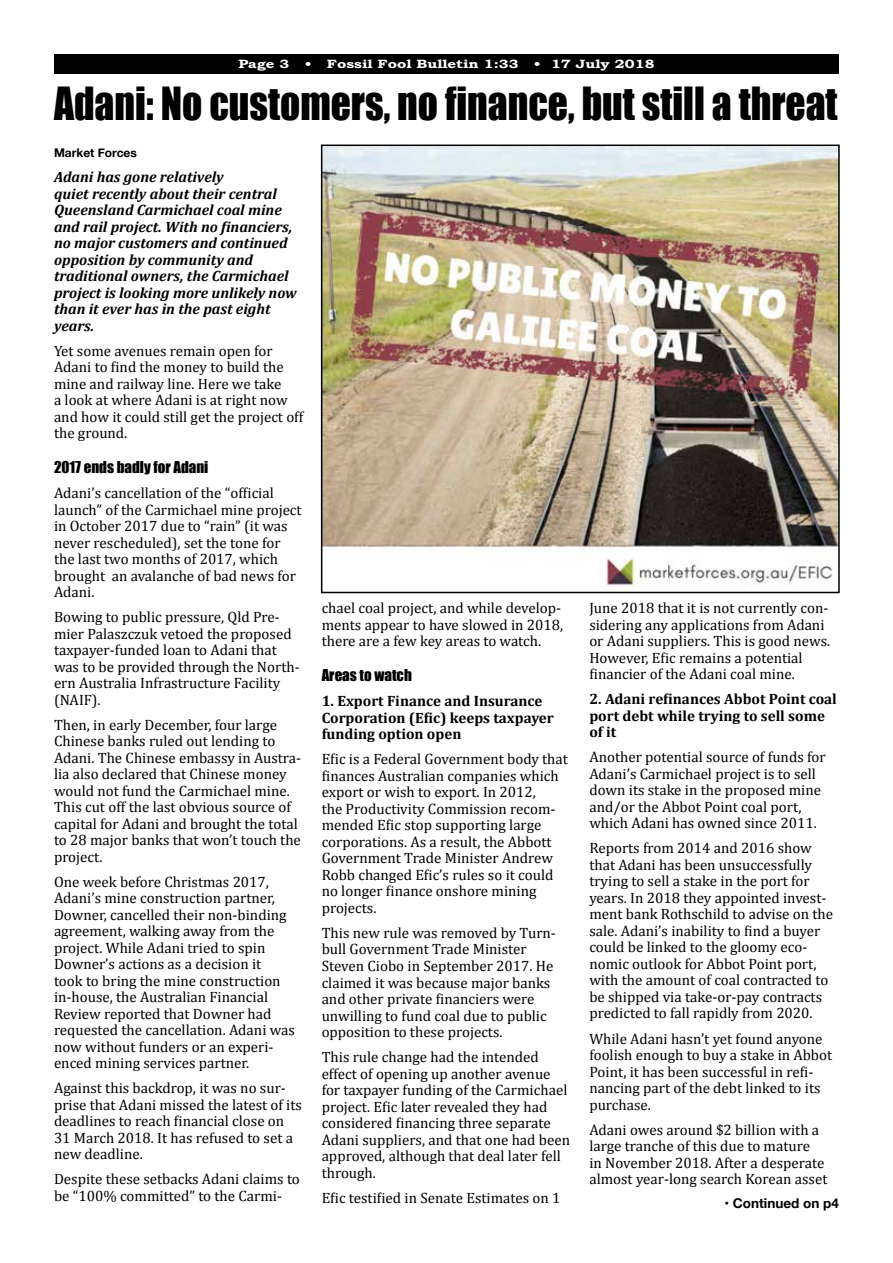
<style>
.page{position:relative;width:893px;height:1263px;background:#fff}
.page>*{position:absolute;margin:0;border:0;box-sizing:border-box;transform-origin:0 0}
.t1{font:42px "Impact";color:#000;scale:.94 1}
.t2{font:15px/16.5px "Cambria";color:#000}
.t3{font:italic 700 15px/16.5px "Cambria";color:#000}
.t4{font:700 15px/16.5px "Cambria";color:#000}
.t5{font:15px "Impact";color:#000}
.t6{font:700 13.5px "Helvetica Neue";color:#000}
.t7{font:700 12px "Bookman Old Style";color:#fff;scale:1.25 1}
.t8{font:700 12px "Helvetica Neue";color:#000}
</style>
<div class="page">
<div style="left:54px;top:54px;width:785px;height:20px;background:#000"></div>
<img style="left:324px;top:148px;width:513px;height:442px">
<div style="left:321px;top:145px;width:519px;height:448px;border:2px solid #000"></div>
<p class="t7" style="left:238px;top:57px;width:42px">Page 3</p>
<p class="t7" style="left:305px;top:57px;width:173px">• Fossil Fool Bulletin 1:33</p>
<p class="t7" style="left:534px;top:57px;width:98px">• 17 July 2018</p>
<h1 class="t1" style="left:54px;top:71px;width:835px">Adani: No customers, no finance, but still a threat</h1>
<p class="t8" style="left:54px;top:143px;width:84px">Market Forces</p>
<p class="t3" style="left:54px;top:168px;width:244px">Adani has gone relatively<br>quiet recently about their central<br>Queensland Carmichael coal mine and rail project. With no financiers, no major customers and continued opposition by community and traditional owners, the Carmichael project is looking more unlikely now than it ever has in the past eight years.</p>
<p class="t2" style="left:54px;top:342px;width:251px">Yet some avenues remain open for<br>Adani to find the money to build the mine and railway line. Here we take<br>a look at where Adani is at right now and how it could still get the project off the ground.</p>
<p class="t5" style="left:54px;top:455px;width:156px">2017 ends badly for Adani</p>
<p class="t2" style="left:54px;top:485px;width:249px">Adani’s cancellation of the “official launch” of the Carmichael mine project in October 2017 due to “rain” (it was never rescheduled), set the tone for the last two months of 2017, which brought an avalanche of bad news for<br>Adani.</p>
<p class="t2" style="left:54px;top:609px;width:247px">Bowing to public pressure, Qld Pre&shy;mier Palaszczuk vetoed the proposed taxpayer-funded loan to Adani that was to be provided through the North&shy;ern Australia Infrastructure Facility (NAIF).</p>
<p class="t2" style="left:54px;top:716px;width:249px">Then, in early December, four large Chinese banks ruled out lending to Adani. The Chinese embassy in Austra&shy;lia also declared that Chinese money would not fund the Carmichael mine.<br>This cut off the last obvious source of capital for Adani and brought the total to 28 major banks that won’t touch the project.</p>
<p class="t2" style="left:54px;top:873px;width:242px">One week before Christmas 2017, Adani’s mine construction partner, Downer, cancelled their non-binding agreement, walking away from the project. While Adani tried to spin Downer’s actions as a decision it<br>took to bring the mine construction in-house, the Australian Financial Review reported that Downer had requested the cancellation. Adani was now without funders or an experi&shy;enced mining services partner.</p>
<p class="t2" style="left:54px;top:1080px;width:249px">Against this backdrop, it was no sur&shy;prise that Adani missed the latest of its deadlines to reach financial close on<br>31 March 2018. It has refused to set a new deadline.</p>
<p class="t2" style="left:54px;top:1171px;width:247px">Despite these setbacks Adani claims to be “100% committed” to the Carmi-</p>
<p class="t2" style="left:589px;top:600px;width:242px">June 2018 that it is not currently con&shy;sidering any applications from Adani or Adani suppliers. This is good news.<br>However, Efic remains a potential financier of the Adani coal mine.</p>
<p class="t4" style="left:589px;top:691px;width:249px">2. Adani refinances Abbot Point coal port debt while trying to sell some of it</p>
<p class="t2" style="left:589px;top:749px;width:238px">Another potential source of funds for Adani’s Carmichael project is to sell down its stake in the proposed mine and/or the Abbot Point coal port, which Adani has owned since 2011.</p>
<p class="t2" style="left:589px;top:840px;width:245px">Reports from 2014 and 2016 show that Adani has been unsuccessfully trying to sell a stake in the port for years. In 2018 they appointed invest&shy;ment bank Rothschild to advise on the sale. Adani’s inability to find a buyer could be linked to the gloomy eco&shy;nomic outlook for Abbot Point port, with the amount of coal contracted to be shipped via take-or-pay contracts predicted to fall rapidly from 2020.</p>
<p class="t2" style="left:589px;top:1030px;width:244px">While Adani hasn’t yet found anyone foolish enough to buy a stake in Abbot<br>Point, it has been successful in refi&shy;nancing part of the debt linked to its purchase.</p>
<p class="t2" style="left:589px;top:1121px;width:240px">Adani owes around $2 billion with a large tranche of this due to mature<br>in November 2018. After a desperate almost year-long search Korean asset</p>
<p class="t6" style="left:724px;top:1193px;width:116px">• Continued on p4</p>
<p class="t2" style="left:322px;top:600px;width:243px">chael coal project, and while develop&shy;ments appear to have slowed in 2018, there are a few key areas to watch.</p>
<p class="t5" style="left:322px;top:664px;width:92px">Areas to watch</p>
<p class="t4" style="left:322px;top:693px;width:234px">1. Export Finance and Insurance<br>Corporation (Efic) keeps taxpayer funding option open</p>
<p class="t2" style="left:322px;top:751px;width:248px">Efic is a Federal Government body that finances Australian companies which export or wish to export. In 2012,<br>the Productivity Commission recom&shy;mended Efic stop supporting large corporations. As a result, the Abbott Government Trade Minister Andrew Robb changed Efic’s rules so it could no longer finance onshore mining projects.</p>
<p class="t2" style="left:322px;top:924px;width:236px">This new rule was removed by Turn&shy;bull Government Trade Minister Steven Ciobo in September 2017. He claimed it was because major banks and other private financiers were unwilling to fund coal due to public opposition to these projects.</p>
<p class="t2" style="left:322px;top:1048px;width:250px">This rule change had the intended effect of opening up another avenue for taxpayer funding of the Carmichael project. Efic later revealed they had considered financing three separate Adani suppliers, and that one had been approved, although that deal later fell through.</p>
<p class="t2" style="left:322px;top:1189px;width:240px">Efic testified in Senate Estimates on 1</p>
</div>
